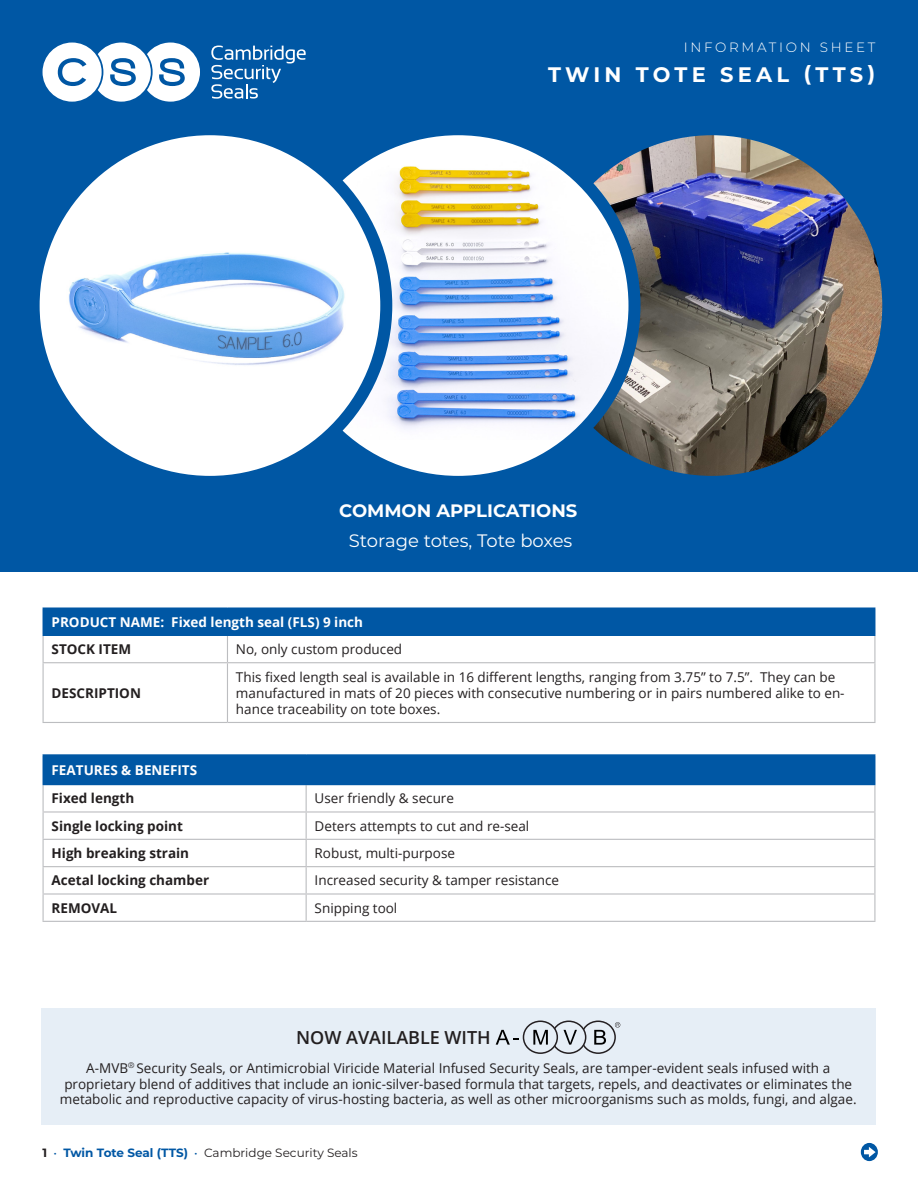
<style>
.page{position:relative;width:918px;height:1188px;background:#fff}
.page>*{position:absolute;margin:0;border:0;box-sizing:border-box;transform-origin:0 0}
.t1{font:700 21px "Montserrat";letter-spacing:.2em;color:#fff}
.t2{font:18px "Montserrat";color:#fff}
.t3{font:700 18px "Montserrat";color:#fff}
.t4{font:600 18px "Open Sans";color:#231f20}
.t5{font:13.5px/16.2px "Open Sans";color:#231f20}
.t6{font:700 13.5px "Open Sans";color:#231f20}
.t7{font:700 13.5px "Open Sans";color:#fff}
.t8{font:300 13.5px "Montserrat";letter-spacing:.2em;color:#fff}
.t9{font:12px "Montserrat";color:#231f20}
.s1{font-weight:700}
.s2{color:#0057a4}
.s3{font-weight:700;color:#0057a4}
</style>
<div class="page">
<div style="left:0;top:0;width:918px;height:572px;background:#0057a4"></div>
<svg style="left:43px;top:43px;width:157px;height:59px"></svg>
<svg style="left:211px;top:46px;width:95px;height:53px"></svg>
<svg style="left:861px;top:1143px;width:17px;height:18px"></svg>
<img style="left:536px;top:129px;width:352px;height:353px;border-radius:176px">
<div style="left:530px;top:123px;width:364px;height:365px;border:12px solid #0057a4;border-radius:50%"></div>
<svg style="left:282px;top:129px;width:352px;height:353px;fill:#fff"></svg>
<img style="left:334px;top:152px;width:300px;height:288px">
<div style="left:276px;top:123px;width:364px;height:365px;border:12px solid #0057a4;border-radius:50%"></div>
<img style="left:34px;top:129px;width:352px;height:353px;border-radius:176px">
<div style="left:28px;top:123px;width:364px;height:365px;border:12px solid #0057a4;border-radius:50%"></div>
<div style="left:43px;top:608px;width:832px;height:27px;background:#0057a4"></div>
<svg style="left:227px;top:636px;width:1px;height:26px"></svg>
<hr style="left:43px;top:662px;width:184px;height:1px;background:#bcbdc0">
<hr style="left:43px;top:663px;width:1px;height:59px;background:#bcbdc0">
<hr style="left:227px;top:662px;width:648px;height:1px;background:#bcbdc0">
<hr style="left:227px;top:663px;width:1px;height:59px;background:#bcbdc0">
<hr style="left:874px;top:663px;width:1px;height:59px;background:#bcbdc0">
<hr style="left:43px;top:722px;width:184px;height:1px;background:#bcbdc0">
<hr style="left:227px;top:722px;width:648px;height:1px;background:#bcbdc0">
<svg style="left:43px;top:636px;width:1px;height:26px"></svg>
<svg style="left:874px;top:636px;width:1px;height:26px"></svg>
<hr style="left:43px;top:635px;width:184px;height:1px;background:#0057a4">
<hr style="left:227px;top:635px;width:648px;height:1px;background:#0057a4">
<div style="left:43px;top:755px;width:832px;height:30px;background:#0057a4"></div>
<hr style="left:43px;top:811px;width:263px;height:2px;background:#bcbdc0">
<hr style="left:306px;top:811px;width:569px;height:2px;background:#bcbdc0">
<hr style="left:43px;top:839px;width:263px;height:1px;background:#bcbdc0">
<hr style="left:306px;top:839px;width:569px;height:1px;background:#bcbdc0">
<hr style="left:43px;top:866px;width:263px;height:1px;background:#bcbdc0">
<hr style="left:306px;top:866px;width:569px;height:1px;background:#bcbdc0">
<hr style="left:43px;top:893px;width:263px;height:2px;background:#bcbdc0">
<hr style="left:306px;top:893px;width:569px;height:2px;background:#bcbdc0">
<svg style="left:306px;top:785px;width:1px;height:136px"></svg>
<hr style="left:43px;top:921px;width:263px;height:1px;background:#bcbdc0">
<hr style="left:306px;top:921px;width:569px;height:1px;background:#bcbdc0">
<hr style="left:43px;top:754px;width:263px;height:1px;background:#0057a4">
<svg style="left:43px;top:785px;width:1px;height:136px"></svg>
<hr style="left:306px;top:754px;width:569px;height:1px;background:#0057a4">
<svg style="left:874px;top:785px;width:1px;height:136px"></svg>
<div style="left:41px;top:1009px;width:834px;height:116px;background:#e6eef6"></div>
<div style="left:581px;top:1021px;width:35px;height:33px;border:2px solid #241f21;border-radius:50%"></div>
<div style="left:552px;top:1021px;width:34px;height:32px;background:#e6eef6;border-radius:50%"></div>
<div style="left:551px;top:1021px;width:35px;height:33px;border:2px solid #241f21;border-radius:50%"></div>
<div style="left:523px;top:1021px;width:34px;height:32px;background:#e6eef6;border-radius:50%"></div>
<div style="left:523px;top:1021px;width:35px;height:33px;border:2px solid #241f21;border-radius:50%"></div>
<svg style="left:496px;top:1030px;width:23px;height:15px"></svg>
<svg style="left:533px;top:1030px;width:15px;height:15px"></svg>
<svg style="left:564px;top:1030px;width:13px;height:15px"></svg>
<svg style="left:594px;top:1030px;width:12px;height:15px"></svg>
<svg style="left:615px;top:1022px;width:5px;height:6px"></svg>
<p class="t8" style="left:684px;top:38px;width:193px">INFORMATION SHEET</p>
<p class="t1" style="left:548px;top:60px;width:329px">TWIN TOTE SEAL (TTS)</p>
<p class="t3" style="left:339px;top:497px;width:240px">COMMON APPLICATIONS</p>
<p class="t2" style="left:349px;top:528px;width:225px">Storage totes, Tote boxes</p>
<p class="t7" style="left:52px;top:612px;width:313px">PRODUCT NAME: Fixed length seal (FLS) 9 inch</p>
<p class="t6" style="left:52px;top:640px;width:81px">STOCK ITEM</p>
<p class="t5" style="left:236px;top:641px;width:168px">No, only custom produced</p>
<p class="t6" style="left:52px;top:683px;width:91px">DESCRIPTION</p>
<p class="t5" style="left:236px;top:668px;width:610px">This fixed length seal is available in 16 different lengths, ranging from 3.75” to 7.5”. They can be manufactured in mats of 20 pieces with consecutive numbering or in pairs numbered alike to en&shy;hance traceability on tote boxes.</p>
<p class="t7" style="left:52px;top:761px;width:147px">FEATURES &amp; BENEFITS</p>
<p class="t6" style="left:52px;top:789px;width:84px">Fixed length</p>
<p class="t5" style="left:315px;top:790px;width:141px">User friendly &amp; secure</p>
<p class="t6" style="left:52px;top:816px;width:133px">Single locking point</p>
<p class="t5" style="left:315px;top:817px;width:216px">Deters attempts to cut and re-seal</p>
<p class="t6" style="left:52px;top:844px;width:139px">High breaking strain</p>
<p class="t5" style="left:315px;top:845px;width:142px">Robust, multi-purpose</p>
<p class="t6" style="left:52px;top:871px;width:159px">Acetal locking chamber</p>
<p class="t5" style="left:315px;top:872px;width:246px">Increased security &amp; tamper resistance</p>
<p class="t6" style="left:52px;top:898px;width:67px">REMOVAL</p>
<p class="t5" style="left:315px;top:899px;width:84px">Snipping tool</p>
<p class="t4" style="left:296px;top:1025px;width:196px">NOW AVAILABLE WITH</p>
<p class="t5" style="left:86px;top:1060px;width:745px">A-MVB<sup>®</sup> Security Seals, or Antimicrobial Viricide Material Infused Security Seals, are tamper-evident seals infused with a</p>
<p class="t5" style="left:60px;top:1075px;width:798px;line-height:15.8px;text-align:center">proprietary blend of additives that include an ionic-silver-based formula that targets, repels, and deactivates or eliminates the metabolic and reproductive capacity of virus-hosting bacteria, as well as other microorganisms such as molds, fungi, and algae.</p>
<p class="t9" style="left:43px;top:1145px;width:317px"><span class="s1">1</span> <span class="s2">•</span> <span class="s3">Twin Tote Seal (TTS)</span> <span class="s2">•</span> Cambridge Security Seals</p>
</div>
